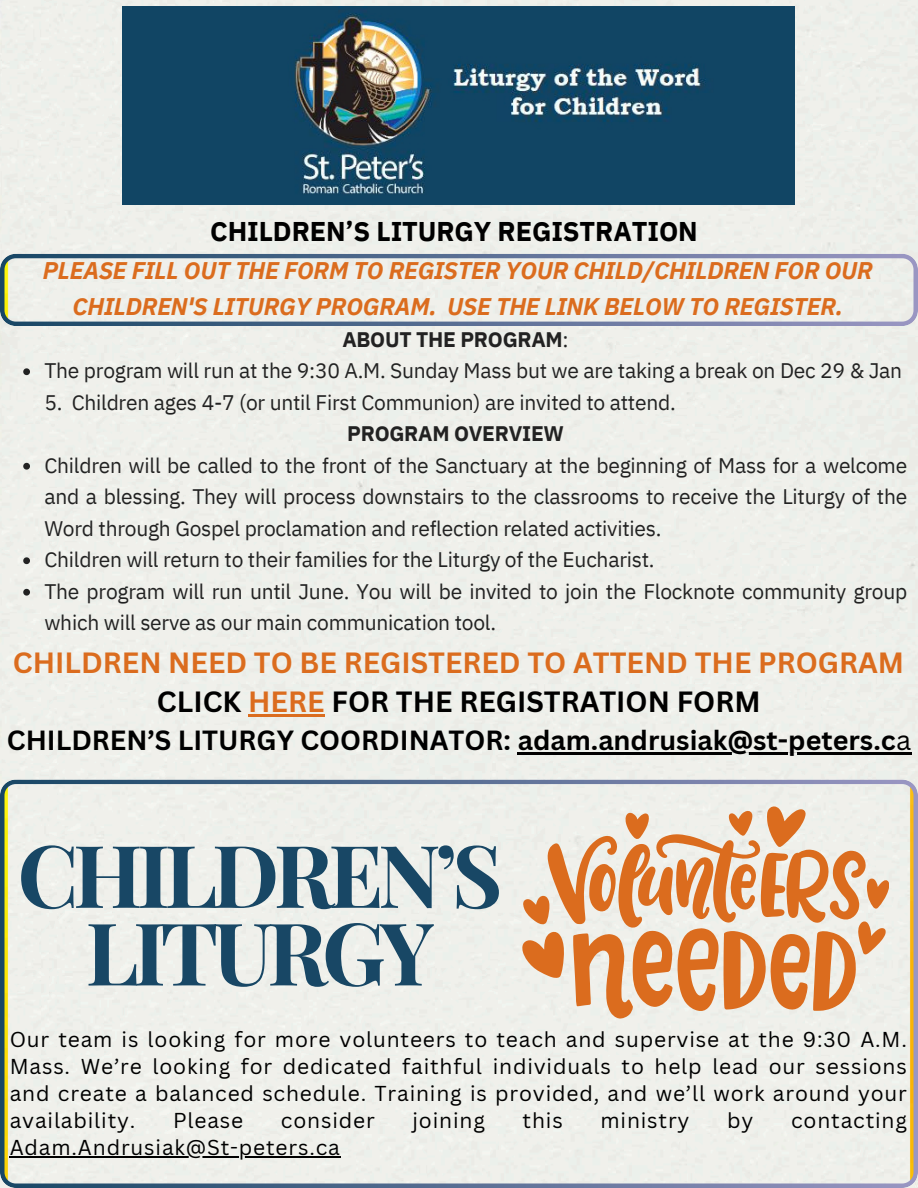
<style>
.page{position:relative;width:918px;height:1188px;background:#fff}
.page>*{position:absolute;margin:0;border:0;box-sizing:border-box;transform-origin:0 0}
.t1{font:700 86.7px/77.7px "Playfair Display";letter-spacing:-.06em;color:#184765;text-align:center}
.t2{font:700 28.5px/39.3px "Canva Sans";color:#db6c1e;text-align:center}
.t3{font:700 27px "Canva Sans";color:#000}
.t4{font:700 27px "IBM Plex Sans";letter-spacing:-.005em;color:#000}
.t5{font:italic 700 24px/36px "IBM Plex Sans";letter-spacing:-.01em;color:#db6c1e;text-align:center}
.t6{font:21px/31.5px "IBM Plex Sans";letter-spacing:-.01em;color:#222;text-align:justify}
.t7{font:21px/27px "Canva Sans";letter-spacing:.04em;color:#000;text-align:justify}
.t8{font:700 21px "IBM Plex Sans";letter-spacing:-.01em;color:#222}
.s1{font-weight:400}
.s2{color:#000}
</style>
<div class="page">
<div style="left:0;top:0;width:918px;height:780px;background:#f0f0eb"></div>
<img style="left:123px;top:6px;width:672px;height:198px">
<div style="left:0;top:780px;width:918px;height:408px;background:#f0f0eb"></div>
<svg style="left:0;top:254px;width:918px;height:72px;background:#dbdede"></svg>
<svg style="left:522px;top:806px;width:367px;height:213px;background:#e7bd9c"></svg>
<svg style="left:23px;top:368px;width:7px;height:7px"></svg>
<svg style="left:23px;top:463px;width:7px;height:7px"></svg>
<svg style="left:23px;top:557px;width:7px;height:7px"></svg>
<svg style="left:23px;top:589px;width:7px;height:7px"></svg>
<hr style="left:10px;top:1157px;width:331px;height:1px;background:#000">
<hr style="left:248px;top:714px;width:77px;height:3px;background:#db6c1e">
<hr style="left:518px;top:753px;width:378px;height:2px;background:#000">
<svg style="left:896px;top:753px;width:15px;height:2px"></svg>
<p class="t4" style="left:210px;top:213px;width:489px">CHILDREN’S LITURGY REGISTRATION</p>
<h2 class="t5" style="left:43px;top:252px;width:832px">PLEASE FILL OUT THE FORM TO REGISTER YOUR CHILD/CHILDREN FOR OUR<br>CHILDREN'S LITURGY PROGRAM. USE THE LINK BELOW TO REGISTER.</h2>
<h2 class="t8" style="left:342px;top:325px;width:228px">ABOUT THE PROGRAM<span class="s1">:</span></h2>
<p class="t6" style="left:44px;top:355px;width:859px">The program will run at the 9:30 A.M. Sunday Mass but we are taking a break on Dec 29 &amp; Jan</p>
<p class="t6" style="left:44px;top:386px;width:633px">5. Children ages 4-7 (or until First Communion) are invited to attend.</p>
<h4 class="t8" style="left:347px;top:420px;width:218px">PROGRAM OVERVIEW</h4>
<p class="t6" style="left:44px;top:449px;width:864px">Children will be called to the front of the Sanctuary at the beginning of Mass for a welcome and a blessing. They will process downstairs to the classrooms to receive the Liturgy of the Word through Gospel proclamation and reflection related activities.</p>
<h5 class="t6" style="left:44px;top:544px;width:612px">Children will return to their families for the Liturgy of the Eucharist.</h5>
<p class="t6" style="left:44px;top:575px;width:864px">The program will run until June. You will be invited to join the Flocknote community group which will serve as our main communication tool.</p>
<p class="t2" style="left:13px;top:642px;width:893px">CHILDREN NEED TO BE REGISTERED TO ATTEND THE PROGRAM<br><span class="s2">CLICK</span> HERE <span class="s2">FOR THE REGISTRATION FORM</span></p>
<p class="t3" style="left:7px;top:722px;width:906px">CHILDREN’S LITURGY COORDINATOR: adam.andrusiak@st-peters.c<span class="s1">a</span></p>
<h3 class="t1" style="left:17px;top:833px;width:487px">CHILDREN’S<br>LITURGY</h3>
<p class="t7" style="left:10px;top:1026px;width:899px">Our team is looking for more volunteers to teach and supervise at the 9:30 A.M.<br>Mass. We’re looking for dedicated faithful individuals to help lead our sessions and create a balanced schedule. Training is provided, and we’ll work around your availability.</p>
<p class="t7" style="left:173px;top:1107px;width:72px">Please</p>
<p class="t7" style="left:281px;top:1107px;width:95px">consider</p>
<p class="t7" style="left:413px;top:1107px;width:74px">joining</p>
<p class="t7" style="left:523px;top:1107px;width:42px">this</p>
<p class="t7" style="left:600px;top:1107px;width:91px">ministry</p>
<p class="t7" style="left:727px;top:1107px;width:28px">by</p>
<p class="t7" style="left:791px;top:1107px;width:117px">contacting</p>
<p class="t7" style="left:10px;top:1134px;width:332px">Adam.Andrusiak@St-peters.ca</p>
</div>
